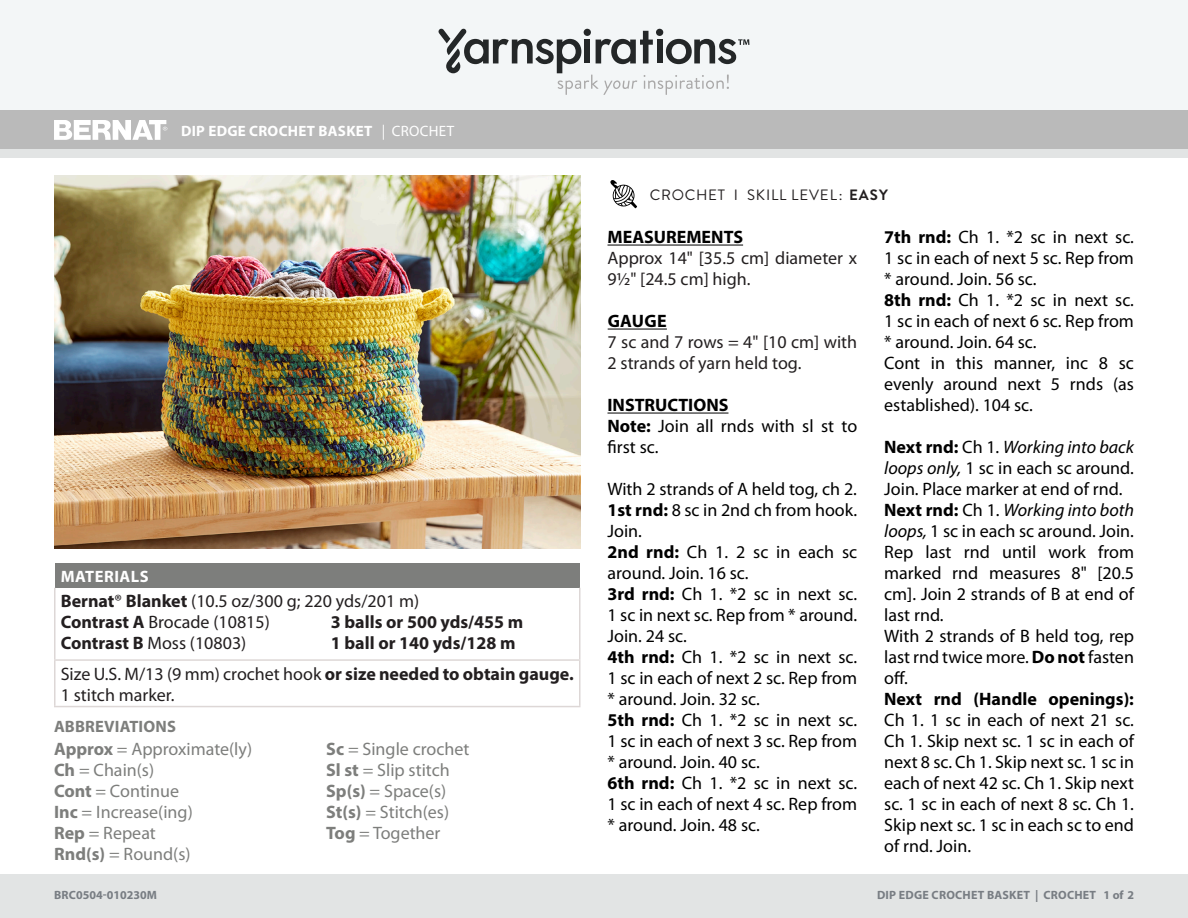
<style>
.page{position:relative;width:1188px;height:918px;background:#fff}
.page>*{position:absolute;margin:0;border:0;box-sizing:border-box;transform-origin:0 0}
.t1{font:18px/21px "Myriad Pro";color:#000;text-align:justify}
.t2{font:18px/21px "Myriad Pro";color:#231f20}
.t3{font:18px "Myriad Pro";color:#7d7e7c}
.t4{font:700 18px "Myriad Pro";color:#231f20}
.t5{font:700 18px "Myriad Pro";color:#000}
.Abbreviations_Head{font:700 16.5px "Myriad Pro";letter-spacing:.01em;color:#7d7e7c}
.Materials_Head{font:700 16.5px "Myriad Pro";letter-spacing:.03em;color:#fff}
.Pattern_Title{font:700 15px "Myriad Pro";letter-spacing:.02em;color:#fff}
.Skill_Level{font:15px "Brandon Grotesque";letter-spacing:.05em;color:#231f20}
.t6{font:700 12px "Myriad Pro";letter-spacing:.02em;color:#787d83}
.t7{font:700 12px "Myriad Pro";color:#787d83}
.s1{font-weight:400}
.s2{font-weight:700}
.s3{font-style:italic}
</style>
<div class="page">
<div style="left:0;top:875px;width:1188px;height:43px;background:#e2e4e4"></div>
<div style="left:0;top:149px;width:1188px;height:9px;background:#e2e4e4"></div>
<div style="left:0;top:0;width:1188px;height:111px;background:#f3f6f7"></div>
<div style="left:0;top:111px;width:1188px;height:38px;background:#bababa"></div>
<svg style="left:438px;top:29px;width:311px;height:66px"></svg>
<div style="left:55px;top:563px;width:525px;height:25px;background:#7d7e7c"></div>
<hr style="left:54px;top:588px;width:2px;height:71px;background:#ddd7d6">
<hr style="left:579px;top:588px;width:1px;height:71px;background:#ddd7d6">
<hr style="left:54px;top:659px;width:526px;height:2px;background:#ddd7d6">
<hr style="left:54px;top:661px;width:2px;height:45px;background:#ddd7d6">
<hr style="left:579px;top:661px;width:1px;height:45px;background:#ddd7d6">
<hr style="left:54px;top:706px;width:526px;height:1px;background:#ddd7d6">
<svg style="left:54px;top:120px;width:113px;height:20px"></svg>
<hr style="left:608px;top:245px;width:135px;height:1px;background:#000">
<hr style="left:608px;top:329px;width:59px;height:1px;background:#000">
<hr style="left:608px;top:413px;width:120px;height:1px;background:#000">
<img style="left:54px;top:176px;width:526px;height:373px">
<svg style="left:610px;top:180px;width:27px;height:28px"></svg>
<p class="Pattern_Title" style="left:181px;top:121px;width:275px">DIP EDGE CROCHET BASKET <span class="s1">| CROCHET</span></p>
<p class="Materials_Head" style="left:61px;top:565px;width:89px">MATERIALS</p>
<p class="t2" style="left:61px;top:590px;width:360px"><span class="s2">Bernat</span>® <span class="s2">Blanket</span> (10.5 oz/300 g; 220 yds/201 m)</p>
<p class="t2" style="left:61px;top:611px;width:211px"><span class="s2">Contrast A</span> Brocade (10815)</p>
<p class="t4" style="left:331px;top:610px;width:194px">3 balls or 500 yds/455 m</p>
<p class="t2" style="left:61px;top:632px;width:187px"><span class="s2">Contrast B</span> Moss (10803)</p>
<p class="t4" style="left:331px;top:631px;width:186px">1 ball or 140 yds/128 m</p>
<p class="t2" style="left:61px;top:663px;width:515px">Size U.S. M/13 (9 mm) crochet hook <span class="s2">or size needed to obtain gauge.<br></span>1 stitch marker.</p>
<p class="Abbreviations_Head" style="left:54px;top:715px;width:123px">ABBREVIATIONS</p>
<p class="t3" style="left:54px;top:738px;width:200px"><span class="s2">Approx</span> = Approximate(ly)</p>
<p class="t3" style="left:54px;top:759px;width:102px"><span class="s2">Ch</span> = Chain(s)</p>
<p class="t3" style="left:54px;top:780px;width:127px"><span class="s2">Cont</span> = Continue</p>
<p class="t3" style="left:54px;top:801px;width:140px"><span class="s2">Inc</span> = Increase(ing)</p>
<p class="t3" style="left:54px;top:822px;width:103px"><span class="s2">Rep</span> = Repeat</p>
<p class="t3" style="left:54px;top:843px;width:138px"><span class="s2">Rnd(s)</span> = Round(s)</p>
<p class="t7" style="left:54px;top:887px;width:105px">BRC0504-010230M</p>
<p class="t3" style="left:326px;top:738px;width:145px"><span class="s2">Sc</span> = Single crochet</p>
<p class="t3" style="left:326px;top:759px;width:125px"><span class="s2">Sl st</span> = Slip stitch</p>
<p class="t3" style="left:326px;top:780px;width:122px"><span class="s2">Sp(s)</span> = Space(s)</p>
<p class="t3" style="left:326px;top:801px;width:124px"><span class="s2">St(s)</span> = Stitch(es)</p>
<p class="t3" style="left:326px;top:822px;width:116px"><span class="s2">Tog</span> = Together</p>
<p class="Skill_Level" style="left:650px;top:184px;width:239px">CROCHET I SKILL LEVEL: <span class="s2">EASY</span></p>
<p class="t5" style="left:608px;top:225px;width:137px">MEASUREMENTS</p>
<p class="t2" style="left:608px;top:247px;width:251px">Approx 14" [35.5 cm] diameter x<br>9½" [24.5 cm] high.</p>
<p class="t5" style="left:608px;top:309px;width:61px">GAUGE</p>
<p class="t2" style="left:608px;top:331px;width:251px">7 sc and 7 rows = 4" [10 cm] with<br>2 strands of yarn held tog.</p>
<p class="t5" style="left:608px;top:393px;width:122px">INSTRUCTIONS</p>
<p class="t1" style="left:608px;top:415px;width:251px"><span class="s2">Note:</span> Join all rnds with sl st to first sc.</p>
<p class="t1" style="left:608px;top:478px;width:251px">With 2 strands of A held tog, ch 2.</p>
<p class="t1" style="left:608px;top:499px;width:251px"><span class="s2">1st rnd:</span> 8 sc in 2nd ch from hook.<br>Join.</p>
<p class="t1" style="left:608px;top:541px;width:251px"><span class="s2">2nd rnd:</span> Ch 1. 2 sc in each sc around. Join. 16 sc.</p>
<p class="t1" style="left:608px;top:583px;width:251px"><span class="s2">3rd rnd:</span> Ch 1. *2 sc in next sc.<br>1 sc in next sc. Rep from * around.<br>Join. 24 sc.</p>
<p class="t1" style="left:608px;top:646px;width:251px"><span class="s2">4th rnd:</span> Ch 1. *2 sc in next sc.<br>1 sc in each of next 2 sc. Rep from * around. Join. 32 sc.</p>
<p class="t1" style="left:608px;top:709px;width:251px"><span class="s2">5th rnd:</span> Ch 1. *2 sc in next sc.<br>1 sc in each of next 3 sc. Rep from * around. Join. 40 sc.</p>
<p class="t1" style="left:608px;top:772px;width:251px"><span class="s2">6th rnd:</span> Ch 1. *2 sc in next sc.<br>1 sc in each of next 4 sc. Rep from * around. Join. 48 sc.</p>
<p class="t1" style="left:884px;top:226px;width:251px"><span class="s2">7th rnd:</span> Ch 1. *2 sc in next sc.<br>1 sc in each of next 5 sc. Rep from * around. Join. 56 sc.</p>
<p class="t1" style="left:884px;top:289px;width:251px"><span class="s2">8th rnd:</span> Ch 1. *2 sc in next sc.<br>1 sc in each of next 6 sc. Rep from * around. Join. 64 sc.</p>
<p class="t1" style="left:884px;top:352px;width:251px">Cont in this manner, inc 8 sc evenly around next 5 rnds (as established). 104 sc.</p>
<p class="t1" style="left:884px;top:436px;width:251px"><span class="s2">Next rnd:</span> Ch 1. <span class="s3">Working into back loops only,</span> 1 sc in each sc around.<br>Join. Place marker at end of rnd.</p>
<p class="t1" style="left:884px;top:499px;width:251px"><span class="s2">Next rnd:</span> Ch 1. <span class="s3">Working into both loops,</span> 1 sc in each sc around. Join.</p>
<p class="t1" style="left:884px;top:541px;width:251px">Rep last rnd until work from marked rnd measures 8" [20.5 cm]. Join 2 strands of B at end of last rnd.</p>
<p class="t1" style="left:884px;top:625px;width:251px">With 2 strands of B held tog, rep last rnd twice more. <span class="s2">Do not</span> fasten off.</p>
<p class="t1" style="left:884px;top:688px;width:251px"><span class="s2">Next rnd (Handle openings):<br></span>Ch 1. 1 sc in each of next 21 sc.<br>Ch 1. Skip next sc. 1 sc in each of next 8 sc. Ch 1. Skip next sc. 1 sc in each of next 42 sc. Ch 1. Skip next sc. 1 sc in each of next 8 sc. Ch 1.<br>Skip next sc. 1 sc in each sc to end of rnd. Join.</p>
<p class="t6" style="left:877px;top:887px;width:258px">DIP EDGE CROCHET BASKET | CROCHET 1 of 2</p>
</div>
